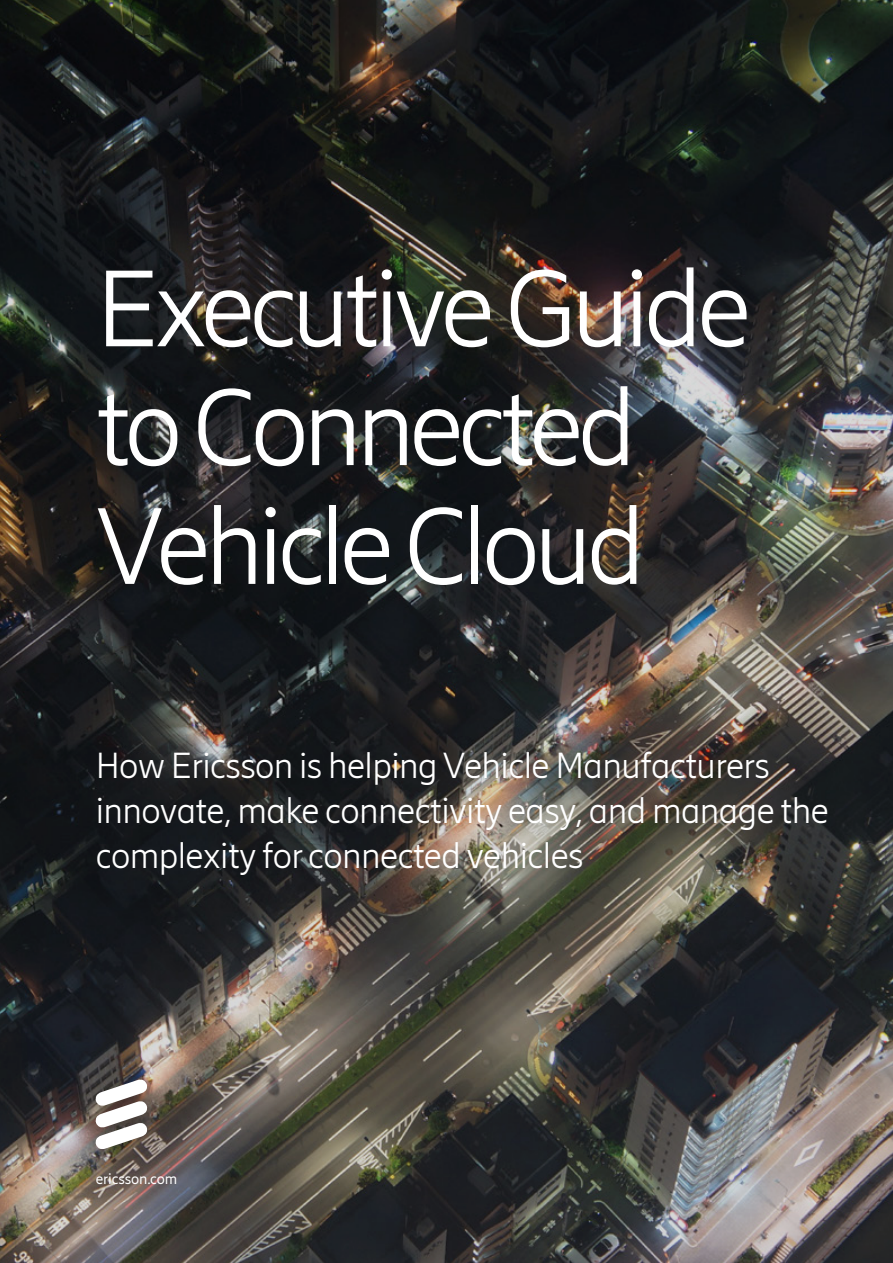
<style>
.page{position:relative;width:893px;height:1263px;background:#fff}
.page>*{position:absolute;margin:0;border:0;box-sizing:border-box;transform-origin:0 0}
.t1{font:300 108px/118.8px "Ericsson Hilda";letter-spacing:-.05em;color:#fff}
.t2{font:300 36px/45px "Ericsson Hilda";letter-spacing:-.015em;color:#fff}
.t3{font:15px "Ericsson Hilda";letter-spacing:-.005em;color:#fff}
</style>
<div class="page">
<img style="left:0;top:0;width:893px;height:1263px">
<svg style="left:95px;top:1079px;width:52px;height:70px"></svg>
<h1 class="t1" style="left:96px;top:250px;width:657px">Executive Guide to Connected<br>Vehicle Cloud</h1>
<p class="t2" style="left:96px;top:744px;width:735px">How Ericsson is helping Vehicle Manufacturers innovate, make connectivity easy, and manage the complexity for connected vehicles</p>
<p class="t3" style="left:96px;top:1170px;width:83px">ericsson.com</p>
</div>
